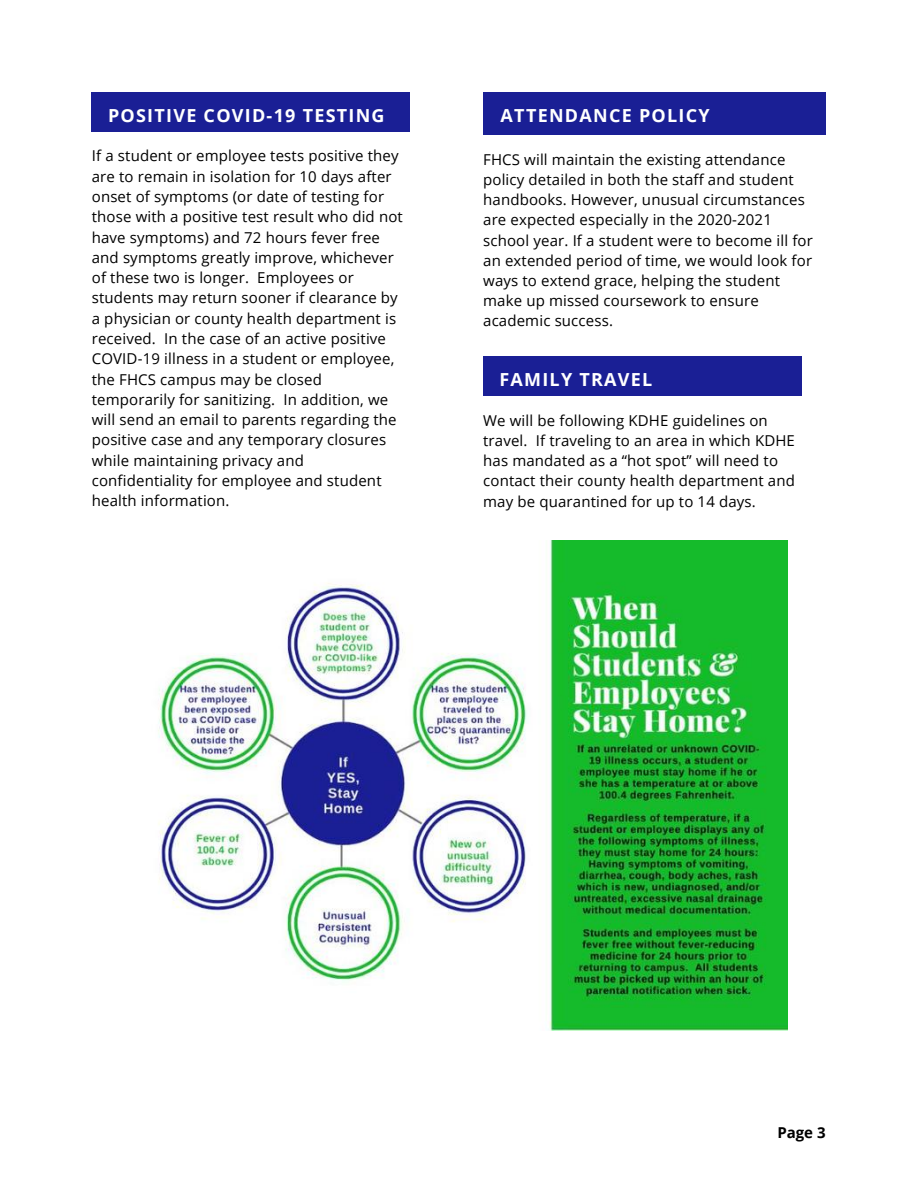
<style>
.page{position:relative;width:918px;height:1188px;background:#fff}
.page>*{position:absolute;margin:0;border:0;box-sizing:border-box;transform-origin:0 0}
.t1{font:700 18px "Open Sans";letter-spacing:.07em;color:#fff}
.t2{font:15px/20.2px "Open Sans";letter-spacing:.01em;color:#000}
.t3{font:700 15px "Open Sans";color:#000}
</style>
<div class="page">
<div style="left:92px;top:92px;width:318px;height:40px;background:#1a1f95"></div>
<div style="left:483px;top:92px;width:343px;height:43px;background:#1a1f95"></div>
<div style="left:483px;top:356px;width:318px;height:40px;background:#1a1f95"></div>
<img style="left:158px;top:541px;width:630px;height:489px">
<p class="t1" style="left:108px;top:102px;width:278px">POSITIVE COVID-19 TESTING</p>
<p class="t2" style="left:92px;top:145px;width:313px">If a student or employee tests positive they are to remain in isolation for 10 days after onset of symptoms (or date of testing for those with a positive test result who did not have symptoms) and 72 hours fever free and symptoms greatly improve, whichever of these two is longer. Employees or students may return sooner if clearance by a physician or county health department is received. In the case of an active positive COVID-19 illness in a student or employee, the FHCS campus may be closed temporarily for sanitizing. In addition, we will send an email to parents regarding the positive case and any temporary closures while maintaining privacy and confidentiality for employee and student health information.</p>
<p class="t1" style="left:501px;top:103px;width:211px">ATTENDANCE POLICY</p>
<p class="t2" style="left:483px;top:149px;width:331px">FHCS will maintain the existing attendance policy detailed in both the staff and student handbooks. However, unusual circumstances are expected especially in the 2020-2021 school year. If a student were to become ill for an extended period of time, we would look for ways to extend grace, helping the student make up missed coursework to ensure academic success.</p>
<p class="t1" style="left:499px;top:367px;width:154px">FAMILY TRAVEL</p>
<p class="t2" style="left:483px;top:410px;width:313px">We will be following KDHE guidelines on travel. If traveling to an area in which KDHE has mandated as a “hot spot” will need to contact their county health department and may be quarantined for up to 14 days.</p>
<p class="t3" style="left:777px;top:1122px;width:50px">Page 3</p>
</div>
